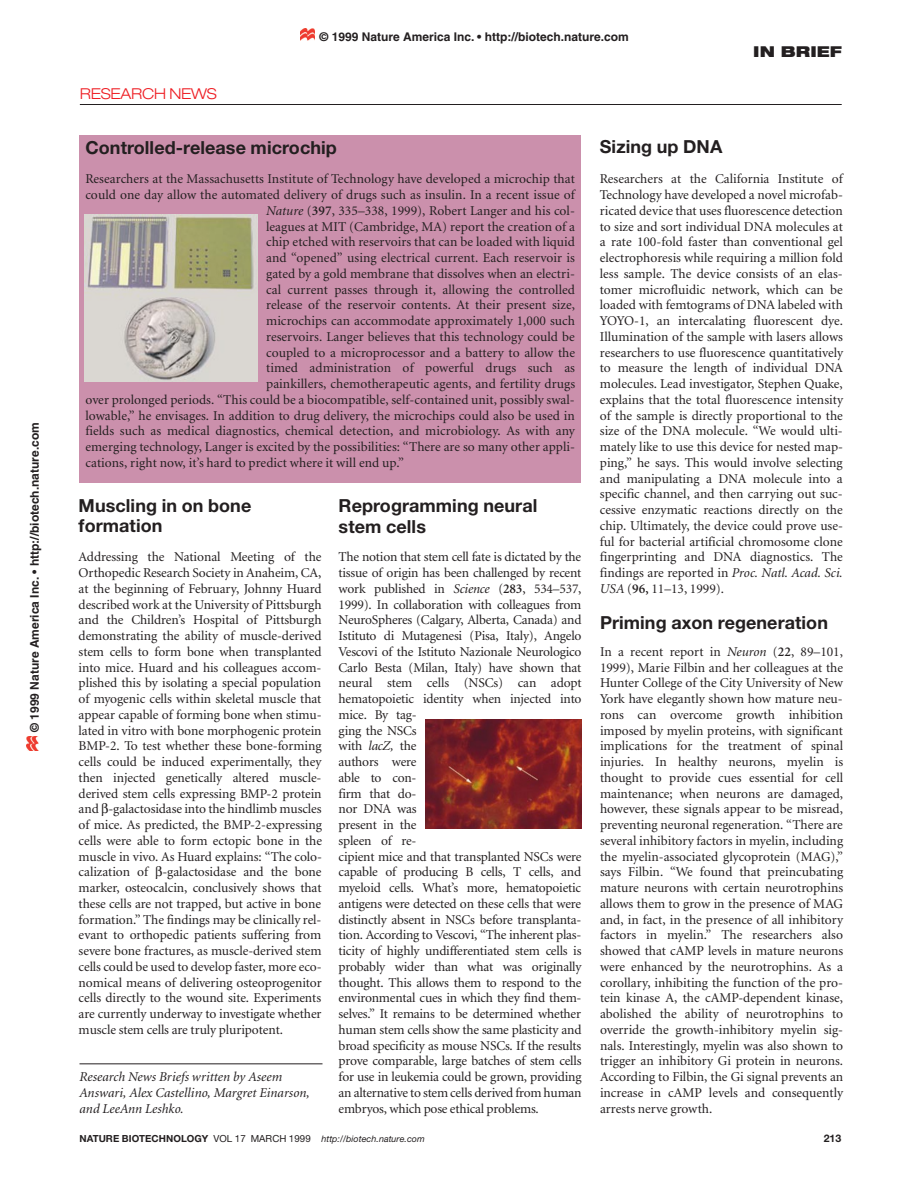
<style>
.page{position:relative;width:918px;height:1188px;background:#fff}
.page>*{position:absolute;margin:0;border:0;box-sizing:border-box;transform-origin:0 0}
.t1{font:700 18px/20.2px "Helvetica Neue";letter-spacing:.005em;color:#231f20}
.t2{font:300 expanded 15px "Helvetica Neue";letter-spacing:-.015em;color:#ee1d23}
.t3{font:900 expanded 15px "Helvetica Neue";letter-spacing:.01em;color:#231f20}
.t4{font:13.5px/15.8px "Minion";letter-spacing:-.005em;color:#231f20;text-align:justify}
.t5{font:italic 13.5px/15.8px "Minion";letter-spacing:.005em;color:#231f20}
.t6{font:700 12px "Helvetica";color:#231f20}
.t7{font:700 10.5px "Helvetica Neue";color:#231f20}
.t8{font:italic 9px "Helvetica Neue";letter-spacing:.005em;color:#231f20}
.s1{font-style:italic}
.s2{font-weight:600}
.s3{font-weight:700;font-style:normal;font-size:9.75px}
.s4{font-style:normal;font-size:9.75px}
</style>
<div class="page">
<div style="left:79px;top:135px;width:502px;height:348px;background:#cb90ac"></div>
<hr style="left:80px;top:104px;width:762px;height:1px;background:#231f20">
<hr style="left:80px;top:1064px;width:242px;height:1px;background:#231f20">
<img style="left:85px;top:215px;width:172px;height:166px">
<img style="left:426px;top:719px;width:155px;height:110px">
<img style="left:301px;top:28px;width:14px;height:13px">
<img style="left:26px;top:736px;width:13px;height:14px">
<p class="t6" style="left:27px;top:732px;width:311px;rotate:-90deg">© 1999 Nature America Inc. • http://biotech.nature.com</p>
<p class="t2" style="left:80px;top:88px;width:138px">RESEARCH NEWS</p>
<p class="t6" style="left:320px;top:29px;width:311px">© 1999 Nature America Inc. • http://biotech.nature.com</p>
<p class="t3" style="left:753px;top:46px;width:90px">IN BRIEF</p>
<h1 class="t1" style="left:85px;top:139px;width:253px">Controlled-release microchip</h1>
<p class="t4" style="left:85px;top:172px;width:491px">Researchers at the Massachusetts Institute of Technology have developed a microchip that</p>
<p class="t4" style="left:85px;top:188px;width:491px">could one day allow the automated delivery of drugs such as insulin. In a recent issue of</p>
<p class="t4" style="left:266px;top:204px;width:310px"><span class="s1">Nature</span> (<span class="s2">397</span>, 335–338, 1999), Robert Langer and his col-</p>
<p class="t4" style="left:266px;top:219px;width:310px">leagues at MIT (Cambridge, MA) report the creation of a</p>
<p class="t4" style="left:266px;top:235px;width:310px">chip etched with reservoirs that can be loaded with liquid</p>
<p class="t4" style="left:266px;top:251px;width:310px">and “opened” using electrical current. Each reservoir is</p>
<p class="t4" style="left:266px;top:267px;width:310px">gated by a gold membrane that dissolves when an electri-</p>
<p class="t4" style="left:266px;top:282px;width:310px">cal current passes through it, allowing the controlled</p>
<p class="t4" style="left:266px;top:298px;width:310px">release of the reservoir contents. At their present size,</p>
<p class="t4" style="left:266px;top:314px;width:310px">microchips can accommodate approximately 1,000 such</p>
<p class="t4" style="left:266px;top:330px;width:310px">reservoirs. Langer believes that this technology could be</p>
<p class="t4" style="left:266px;top:345px;width:310px">coupled to a microprocessor and a battery to allow the</p>
<p class="t4" style="left:266px;top:361px;width:310px">timed administration of powerful drugs such as</p>
<p class="t4" style="left:266px;top:377px;width:311px">painkillers, chemotherapeutic agents, and fertility drugs</p>
<p class="t4" style="left:85px;top:393px;width:491px">over prolonged periods. “This could be a biocompatible, self-contained unit, possibly swal-</p>
<p class="t4" style="left:85px;top:408px;width:491px">lowable,” he envisages. In addition to drug delivery, the microchips could also be used in</p>
<p class="t4" style="left:85px;top:424px;width:491px">fields such as medical diagnostics, chemical detection, and microbiology. As with any</p>
<p class="t4" style="left:85px;top:440px;width:491px">emerging technology, Langer is excited by the possibilities: “There are so many other appli-</p>
<p class="t4" style="left:85px;top:456px;width:320px">cations, right now, it’s hard to predict where it will end up.”</p>
<h1 class="t1" style="left:79px;top:497px;width:174px">Muscling in on bone formation</h1>
<p class="t4" style="left:79px;top:550px;width:245px">Addressing the National Meeting of the Orthopedic Research Society in Anaheim, CA, at the beginning of February, Johnny Huard described work at the University of Pittsburgh and the Children’s Hospital of Pittsburgh demonstrating the ability of muscle-derived stem cells to form bone when transplanted into mice. Huard and his colleagues accom&shy;plished this by isolating a special population of myogenic cells within skeletal muscle that appear capable of forming bone when stimu&shy;lated in vitro with bone morphogenic protein BMP-2. To test whether these bone-forming cells could be induced experimentally, they then injected genetically altered muscle&shy;derived stem cells expressing BMP-2 protein and -galactosidase into the hindlimb muscles of mice. As predicted, the BMP-2-expressing cells were able to form ectopic bone in the muscle in vivo. As Huard explains: “The colo&shy;calization of -galactosidase and the bone marker, osteocalcin, conclusively shows that these cells are not trapped, but active in bone formation.” The findings may be clinically rel&shy;evant to orthopedic patients suffering from severe bone fractures, as muscle-derived stem cells could be used to develop faster, more eco&shy;nomical means of delivering osteoprogenitor cells directly to the wound site. Experiments are currently underway to investigate whether muscle stem cells are truly pluripotent.</p>
<p class="t5" style="left:80px;top:1070px;width:232px">Research News Briefs written by Aseem<br>Answari, Alex Castellino, Margret Einarson, and LeeAnn Leshko.</p>
<h1 class="t1" style="left:339px;top:498px;width:200px">Reprogramming neural stem cells</h1>
<p class="t4" style="left:339px;top:550px;width:245px;text-align:left">The notion that stem cell fate is dictated by the tissue of origin has been challenged by recent work published in <span class="s1">Science</span> (<span class="s2">283</span>, 534–537, 1999). In collaboration with colleagues from NeuroSpheres (Calgary, Alberta, Canada) and Istituto di Mutagenesi (Pisa, Italy), Angelo Vescovi of the Istituto Nazionale Neurologico Carlo Besta (Milan, Italy) have shown that neural stem cells (NSCs) can adopt hematopoietic identity when injected into mice. By tag-<br>ging the NSCs<br>with <span class="s1">lacZ,</span> the<br>authors were<br>able to con-<br>firm that do-<br>nor DNA was<br>present in the<br>spleen of re-<br>cipient mice and that transplanted NSCs were capable of producing B cells, T cells, and myeloid cells. What’s more, hematopoietic antigens were detected on these cells that were distinctly absent in NSCs before transplanta&shy;tion. According to Vescovi, “The inherent plas&shy;ticity of highly undifferentiated stem cells is probably wider than what was originally thought. This allows them to respond to the environmental cues in which they find them&shy;selves.” It remains to be determined whether human stem cells show the same plasticity and broad specificity as mouse NSCs. If the results prove comparable, large batches of stem cells for use in leukemia could be grown, providing an alternative to stem cells derived from human embryos, which pose ethical problems.</p>
<h1 class="t1" style="left:600px;top:138px;width:124px">Sizing up DNA</h1>
<p class="t4" style="left:600px;top:172px;width:245px">Researchers at the California Institute of Technology have developed a novel microfab&shy;ricated device that uses fluorescence detection to size and sort individual DNA molecules at a rate 100-fold faster than conventional gel electrophoresis while requiring a million fold less sample. The device consists of an elas&shy;tomer microfluidic network, which can be loaded with femtograms of DNA labeled with YOYO-1, an intercalating fluorescent dye.<br>Illumination of the sample with lasers allows researchers to use fluorescence quantitatively to measure the length of individual DNA molecules. Lead investigator, Stephen Quake, explains that the total fluorescence intensity of the sample is directly proportional to the size of the DNA molecule. “We would ulti&shy;mately like to use this device for nested map&shy;ping,” he says. This would involve selecting and manipulating a DNA molecule into a specific channel, and then carrying out suc&shy;cessive enzymatic reactions directly on the chip. Ultimately, the device could prove use&shy;ful for bacterial artificial chromosome clone fingerprinting and DNA diagnostics. The findings are reported in <span class="s1">Proc. Natl. Acad. Sci.<br>USA</span> (<span class="s2">96,</span> 11–13, 1999).</p>
<h1 class="t1" style="left:600px;top:614px;width:230px">Priming axon regeneration</h1>
<p class="t4" style="left:600px;top:645px;width:245px">In a recent report in <span class="s1">Neuron</span> (<span class="s2">22</span>, 89–101, 1999), Marie Filbin and her colleagues at the Hunter College of the City University of New York have elegantly shown how mature neu&shy;rons can overcome growth inhibition imposed by myelin proteins, with significant implications for the treatment of spinal injuries. In healthy neurons, myelin is thought to provide cues essential for cell maintenance; when neurons are damaged, however, these signals appear to be misread, preventing neuronal regeneration. “There are several inhibitory factors in myelin, including the myelin-associated glycoprotein (MAG),” says Filbin. “We found that preincubating mature neurons with certain neurotrophins allows them to grow in the presence of MAG and, in fact, in the presence of all inhibitory factors in myelin.” The researchers also showed that cAMP levels in mature neurons were enhanced by the neurotrophins. As a corollary, inhibiting the function of the pro&shy;tein kinase A, the cAMP-dependent kinase, abolished the ability of neurotrophins to override the growth-inhibitory myelin sig&shy;nals. Interestingly, myelin was also shown to trigger an inhibitory Gi protein in neurons.<br>According to Filbin, the Gi signal prevents an increase in cAMP levels and consequently arrests nerve growth.</p>
<p class="t8" style="left:79px;top:1135px;width:347px"><span class="s3">NATURE BIOTECHNOLOGY</span> <span class="s4">VOL 17 MARCH 1999</span> http://biotech.nature.com</p>
<p class="t7" style="left:824px;top:1134px;width:19px">213</p>
</div>
